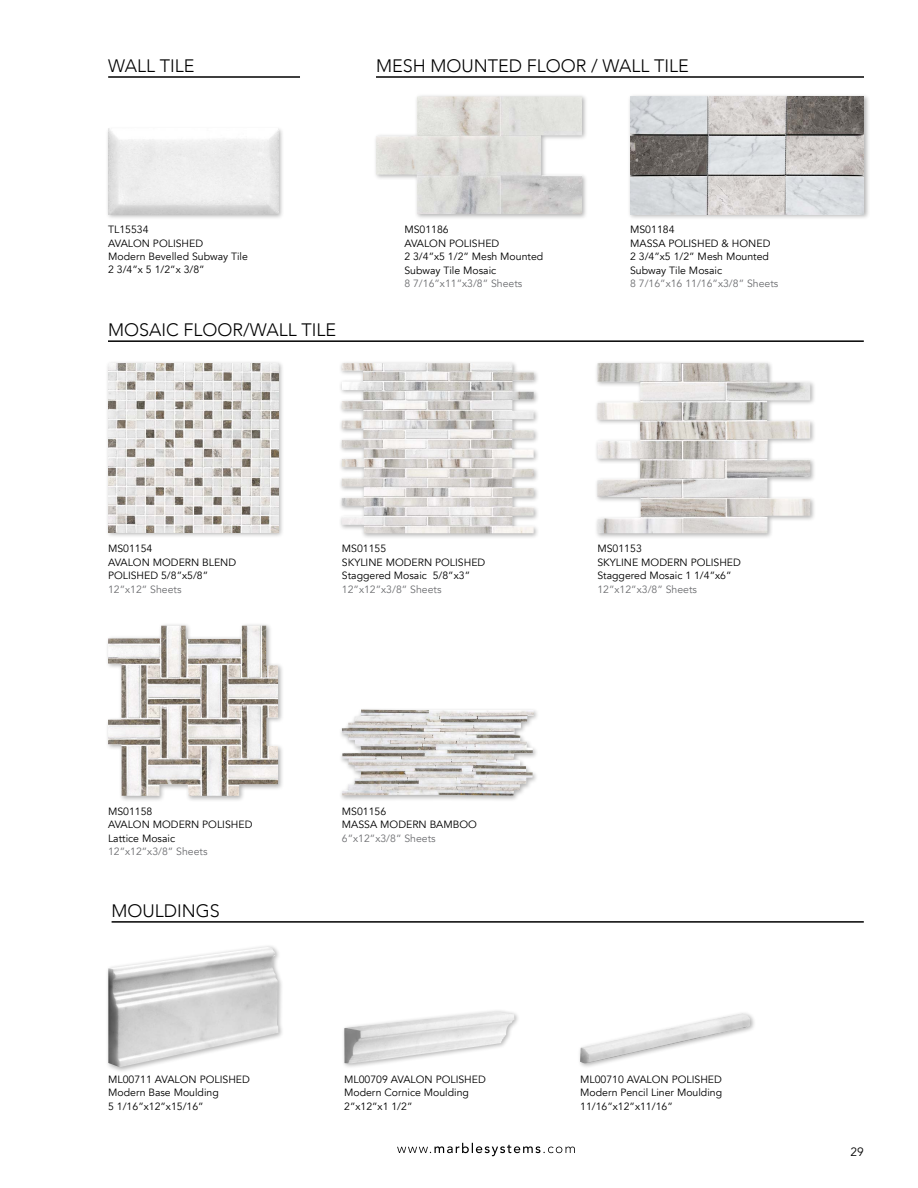
<style>
.page{position:relative;width:918px;height:1188px;background:#fff}
.page>*{position:absolute;margin:0;border:0;box-sizing:border-box;transform-origin:0 0}
.t1{font:300 18px "Avenir";color:#000}
.t2{font:12px "Avenir";color:#000}
.t3{font:10.5px/13.5px "Avenir";color:#000}
.t4{font:10.5px "Avenir";color:#6d6e71}
</style>
<div class="page">
<svg style="left:397px;top:1143px;width:178px;height:13px"></svg>
<hr style="left:108px;top:76px;width:192px;height:2px;background:#000">
<hr style="left:376px;top:76px;width:488px;height:2px;background:#000">
<div style="left:105px;top:126px;width:179px;height:94px;background:#000;opacity:.3"></div>
<img style="left:108px;top:129px;width:170px;height:85px">
<div style="left:373px;top:93px;width:215px;height:127px;background:#000;opacity:.3"></div>
<img style="left:376px;top:97px;width:206px;height:117px">
<div style="left:627px;top:93px;width:243px;height:127px;background:#000;opacity:.3"></div>
<img style="left:630px;top:97px;width:234px;height:117px">
<hr style="left:108px;top:340px;width:756px;height:2px;background:#000">
<div style="left:105px;top:360px;width:179px;height:179px;background:#000;opacity:.3"></div>
<img style="left:108px;top:363px;width:170px;height:169px">
<div style="left:339px;top:360px;width:201px;height:179px;background:#000;opacity:.3"></div>
<img style="left:342px;top:363px;width:192px;height:170px">
<div style="left:105px;top:623px;width:179px;height:179px;background:#000;opacity:.3"></div>
<img style="left:108px;top:626px;width:170px;height:170px">
<div style="left:339px;top:707px;width:201px;height:94px;background:#000;opacity:.3"></div>
<img style="left:342px;top:710px;width:192px;height:86px">
<div style="left:594px;top:360px;width:222px;height:179px;background:#000;opacity:.3"></div>
<img style="left:597px;top:363px;width:213px;height:170px">
<hr style="left:112px;top:921px;width:752px;height:2px;background:#000">
<div style="left:341px;top:1009px;width:179px;height:61px;background:#000;opacity:.3"></div>
<img style="left:385px;top:1012px;width:111px;height:11px">
<div style="left:105px;top:944px;width:179px;height:129px;background:#000;opacity:.3"></div>
<img style="left:161px;top:947px;width:107px;height:14px">
<div style="left:577px;top:1011px;width:179px;height:58px;background:#000;opacity:.3"></div>
<img style="left:648px;top:1013px;width:94px;height:20px">
<h1 class="t1" style="left:108px;top:55px;width:88px">WALL TILE</h1>
<h1 class="t1" style="left:376px;top:55px;width:314px">MESH MOUNTED FLOOR / WALL TILE</h1>
<p class="t3" style="left:108px;top:223px;width:141px">TL15534<br>AVALON POLISHED<br>Modern Bevelled Subway Tile<br>2 3/4”x 5 1/2”x 3/8”</p>
<p class="t3" style="left:404px;top:223px;width:140px">MS01186<br>AVALON POLISHED<br>2 3/4”x5 1/2” Mesh Mounted<br>Subway Tile Mosaic</p>
<p class="t4" style="left:404px;top:277px;width:120px">8 7/16”x11”x3/8” Sheets</p>
<h1 class="t1" style="left:108px;top:319px;width:230px">MOSAIC FLOOR/WALL TILE</h1>
<p class="t3" style="left:630px;top:223px;width:142px">MS01184<br>MASSA POLISHED &amp; HONED<br>2 3/4”x5 1/2” Mesh Mounted<br>Subway Tile Mosaic</p>
<p class="t4" style="left:630px;top:277px;width:150px">8 7/16”x16 11/16”x3/8” Sheets</p>
<p class="t3" style="left:108px;top:542px;width:130px">MS01154<br>AVALON MODERN BLEND<br>POLISHED 5/8”x5/8”</p>
<p class="t4" style="left:108px;top:583px;width:75px">12”x12” Sheets</p>
<p class="t3" style="left:342px;top:542px;width:145px">MS01155<br>SKYLINE MODERN POLISHED<br>Staggered Mosaic 5/8”x3”</p>
<p class="t4" style="left:342px;top:583px;width:101px">12”x12”x3/8” Sheets</p>
<p class="t3" style="left:597px;top:542px;width:145px">MS01153<br>SKYLINE MODERN POLISHED<br>Staggered Mosaic 1 1/4”x6”</p>
<p class="t4" style="left:597px;top:583px;width:101px">12”x12”x3/8” Sheets</p>
<p class="t3" style="left:108px;top:805px;width:146px">MS01158<br>AVALON MODERN POLISHED<br>Lattice Mosaic</p>
<p class="t4" style="left:108px;top:845px;width:101px">12”x12”x3/8” Sheets</p>
<h1 class="t1" style="left:112px;top:900px;width:110px">MOULDINGS</h1>
<p class="t3" style="left:342px;top:805px;width:137px">MS01156<br>MASSA MODERN BAMBOO</p>
<p class="t4" style="left:342px;top:832px;width:95px">6”x12”x3/8” Sheets</p>
<p class="t3" style="left:108px;top:1072px;width:143px">ML00711 AVALON POLISHED<br>Modern Base Moulding<br>5 1/16”x12”x15/16”</p>
<p class="t3" style="left:580px;top:1072px;width:143px;text-align:justify">ML00710 AVALON POLISHED Modern Pencil Liner Moulding 11/16”x12”x11/16”</p>
<p class="t3" style="left:344px;top:1072px;width:143px">ML00709 AVALON POLISHED<br>Modern Cornice Moulding<br>2”x12”x1 1/2”</p>
<p class="t2" style="left:851px;top:1145px;width:15px">29</p>
</div>
